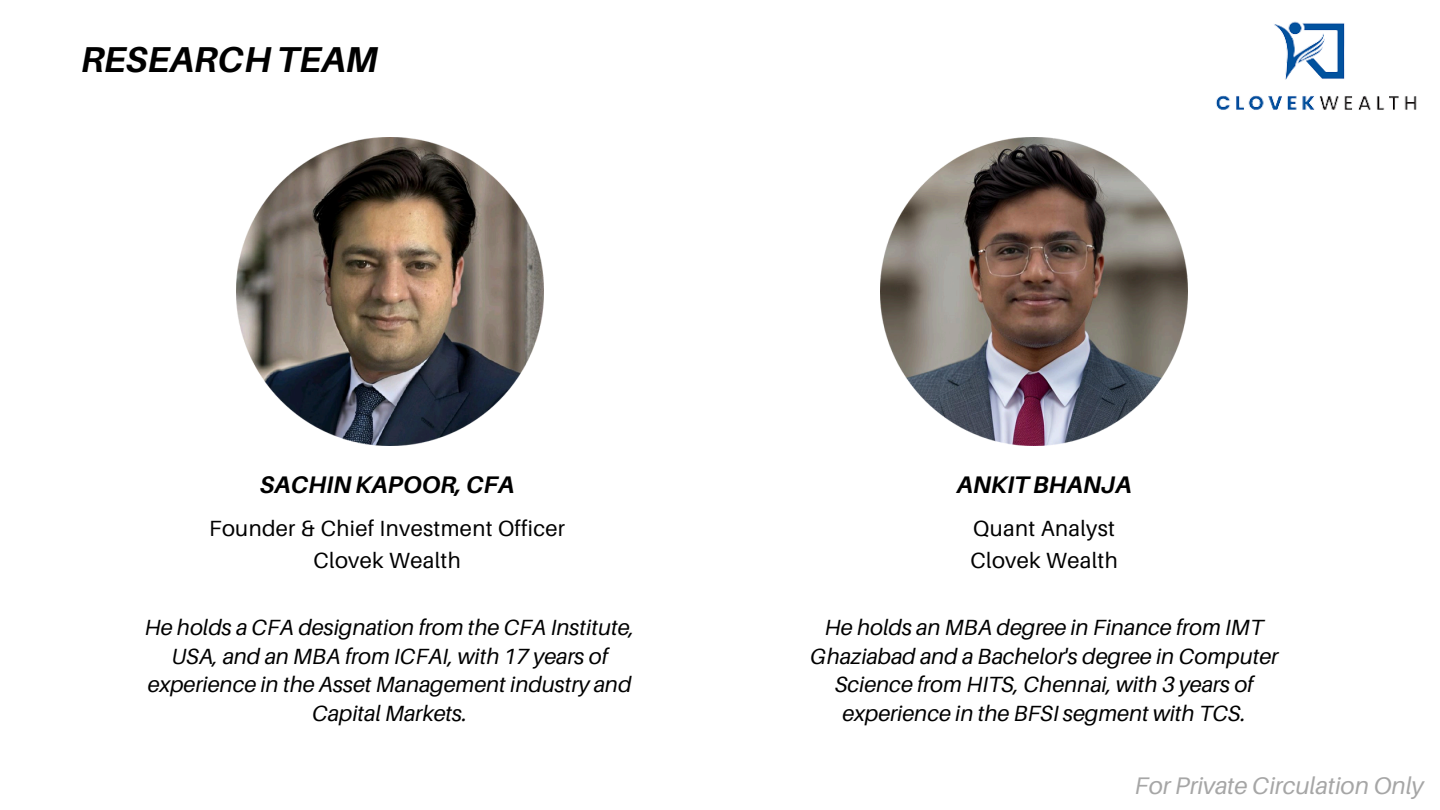
<style>
.page{position:relative;width:1440px;height:810px;background:#fff}
.page>*{position:absolute;margin:0;border:0;box-sizing:border-box;transform-origin:0 0}
.t1{font:italic 700 36px "Aileron";color:#000}
.t2{font:italic 700 24px "Aileron";color:#000}
.t3{font:italic 24px "Aileron";color:#a6a6a6}
.t4{font:italic 22px/28.5px "Aileron";color:#000;text-align:center}
.t5{font:22px "Aileron";letter-spacing:.015em;color:#000}
</style>
<div class="page">
<img style="left:1216px;top:21px;width:201px;height:89px">
<img style="left:236px;top:138px;width:308px;height:307px">
<img style="left:880px;top:138px;width:308px;height:307px">
<p class="t1" style="left:81px;top:37px;width:299px">RESEARCH TEAM</p>
<p class="t2" style="left:260px;top:469px;width:256px">SACHIN KAPOOR, CFA</p>
<h2 class="t5" style="left:209px;top:514px;width:357px">Founder &amp; Chief Investment Officer</h2>
<p class="t5" style="left:314px;top:546px;width:149px">Clovek Wealth</p>
<p class="t2" style="left:957px;top:469px;width:176px">ANKIT BHANJA</p>
<p class="t5" style="left:973px;top:514px;width:143px">Quant Analyst</p>
<h2 class="t5" style="left:971px;top:546px;width:149px">Clovek Wealth</h2>
<p class="t4" style="left:145px;top:613px;width:491px">He holds a CFA designation from the CFA Institute, USA, and an MBA from ICFAI, with 17 years of experience in the Asset Management industry and Capital Markets.</p>
<p class="t4" style="left:810px;top:613px;width:470px">He holds an MBA degree in Finance from IMT Ghaziabad and a Bachelor's degree in Computer Science from HITS, Chennai, with 3 years of experience in the BFSI segment with TCS.</p>
<p class="t3" style="left:1135px;top:771px;width:290px">For Private Circulation Only</p>
</div>
